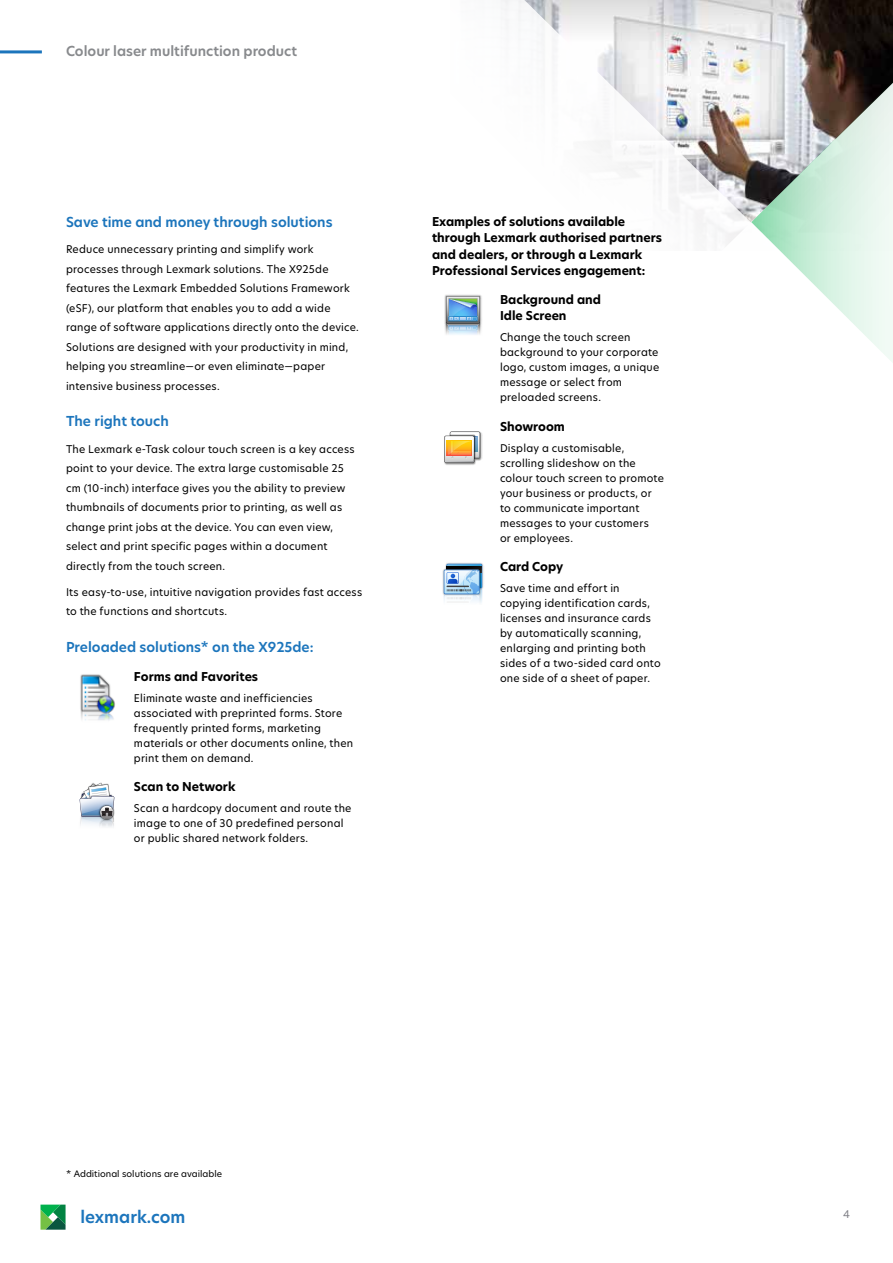
<style>
.page{position:relative;width:893px;height:1263px;background:#fff}
.page>*{position:absolute;margin:0;border:0;box-sizing:border-box;transform-origin:0 0}
.t1{font:600 16.5px "TP Hero";color:#1c75bc}
.t2{font:600 13.5px "TP Hero";color:#1c75bc}
.t3{font:600 13.5px "TP Hero";color:#888a8d}
.t4{font:700 12px/16.5px "TP Hero";color:#000}
.t5{font:10.5px/15px "TP Hero";letter-spacing:.02em;color:#000}
.t6{font:10.5px "TP Hero";color:#7e7e85}
.t7{font:8.7px "TP Hero";color:#000}
</style>
<div class="page">
<svg style="left:501px;top:0;width:392px;height:246px"></svg>
<svg style="left:751px;top:43px;width:142px;height:320px"></svg>
<svg style="left:40px;top:1204px;width:26px;height:26px"></svg>
<hr style="left:0;top:50px;width:42px;height:3px;background:#1c75bc">
<img style="left:80px;top:674px;width:35px;height:47px">
<svg style="left:80px;top:783px;width:34px;height:44px"></svg>
<img style="left:444px;top:294px;width:38px;height:27px">
<img style="left:444px;top:321px;width:38px;height:12px">
<svg style="left:446px;top:296px;width:34px;height:39px"></svg>
<img style="left:444px;top:432px;width:39px;height:33px">
<svg style="left:444px;top:431px;width:36px;height:32px"></svg>
<img style="left:442px;top:563px;width:42px;height:34px">
<svg style="left:444px;top:564px;width:38px;height:39px"></svg>
<p class="t3" style="left:66px;top:42px;width:233px">Colour laser multifunction product</p>
<p class="t2" style="left:66px;top:213px;width:268px">Save time and money through solutions</p>
<p class="t5" style="left:66px;top:239px;width:294px;line-height:19.5px">Reduce unnecessary printing and simplify work processes through Lexmark solutions. The X925de features the Lexmark Embedded Solutions Framework (eSF), our platform that enables you to add a wide range of software applications directly onto the device.<br>Solutions are designed with your productivity in mind, helping you streamline—or even eliminate—paper intensive business processes.</p>
<p class="t2" style="left:66px;top:412px;width:104px">The right touch</p>
<p class="t5" style="left:66px;top:439px;width:290px;line-height:19.5px">The Lexmark e-Task colour touch screen is a key access point to your device. The extra large customisable 25 cm (10-inch) interface gives you the ability to preview thumbnails of documents prior to printing, as well as change print jobs at the device. You can even view, select and print specific pages within a document directly from the touch screen.</p>
<p class="t5" style="left:66px;top:582px;width:298px;line-height:19.5px">Its easy-to-use, intuitive navigation provides fast access to the functions and shortcuts.</p>
<p class="t2" style="left:66px;top:638px;width:249px">Preloaded solutions* on the X925de:</p>
<p class="t4" style="left:134px;top:668px;width:126px">Forms and Favorites</p>
<p class="t5" style="left:134px;top:690px;width:221px">Eliminate waste and inefficiencies associated with preprinted forms. Store frequently printed forms, marketing materials or other documents online, then print them on demand.</p>
<p class="t4" style="left:134px;top:778px;width:103px">Scan to Network</p>
<p class="t5" style="left:134px;top:801px;width:219px">Scan a hardcopy document and route the image to one of 30 predefined personal or public shared network folders.</p>
<p class="t4" style="left:432px;top:213px;width:231px">Examples of solutions available through Lexmark authorised partners and dealers, or through a Lexmark Professional Services engagement:</p>
<p class="t4" style="left:500px;top:291px;width:103px">Background and<br>Idle Screen</p>
<p class="t5" style="left:500px;top:330px;width:161px">Change the touch screen background to your corporate logo, custom images, a unique message or select from preloaded screens.</p>
<p class="t4" style="left:500px;top:418px;width:66px">Showroom</p>
<p class="t5" style="left:500px;top:440px;width:165px">Display a customisable, scrolling slideshow on the colour touch screen to promote your business or products, or to communicate important messages to your customers<br>or employees.</p>
<p class="t4" style="left:500px;top:558px;width:65px">Card Copy</p>
<p class="t5" style="left:500px;top:581px;width:162px">Save time and effort in copying identification cards, licenses and insurance cards by automatically scanning, enlarging and printing both sides of a two-sided card onto one side of a sheet of paper.</p>
<p class="t7" style="left:66px;top:1167px;width:158px">* Additional solutions are available</p>
<h1 class="t1" style="left:80px;top:1206px;width:106px">lexmark.com</h1>
<p class="t6" style="left:843px;top:1207px;width:8px">4</p>
</div>
